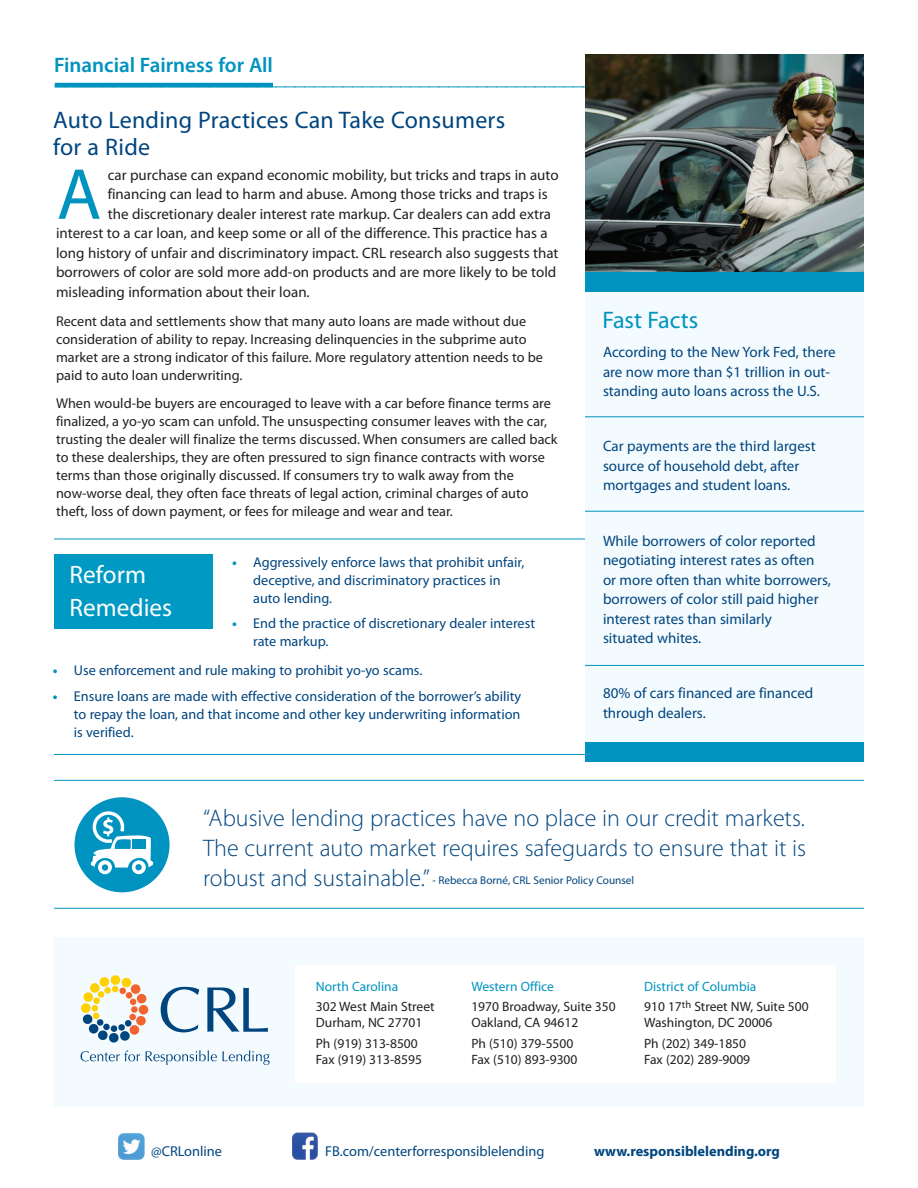
<style>
.page{position:relative;width:918px;height:1188px;background:#fff}
.page>*{position:absolute;margin:0;border:0;box-sizing:border-box;transform-origin:0 0}
.t1{font:72.9px "Myriad Pro";color:#0093c0}
.t2{font:25.2px/32.4px "Myriad Pro";color:#fff}
.t3{font:300 24px/30px "Myriad Pro";color:#01457f}
.t4{font:300 24px "Myriad Pro";color:#0093c0}
.t5{font:24px/27px "Myriad Pro";letter-spacing:.01em;color:#01457f}
.t6{font:24px "Myriad Pro";color:#0093c0}
.t7{font:600 21px "Myriad Pro";color:#0093c0}
.t8{font:15px "Myriad Pro";color:#231f20}
.t9{font:15px/19.5px "Myriad Pro";color:#01457f}
.t10{font:14.4px "Myriad Pro";color:#01457f}
.t11{font:700 14.4px "Myriad Pro";color:#01457f}
.t12{font:14.25px/18px "Myriad Pro";color:#231f20}
.t13{font:14.25px/18px "Myriad Pro";color:#01457f}
.t14{font:13.5px/16.2px "Myriad Pro";color:#231f20}
.t15{font:13.5px "Myriad Pro";color:#0093c0}
.t16{font:11.25px "Myriad Pro";color:#01457f}
.s1{font-weight:700;color:#0093c0}
.s2{font-weight:300;font-size:24px}
.s3{color:#0093c0}
</style>
<div class="page">
<hr style="left:55px;top:83px;width:218px;height:4px;background:#0093c0">
<div style="left:75px;top:797px;width:95px;height:95px;background:#0093c0;border-radius:50%"></div>
<div style="left:54px;top:554px;width:159px;height:75px;background:#0099c4"></div>
<hr style="left:54px;top:539px;width:803px;height:1px;background:#0093c0">
<hr style="left:54px;top:754px;width:803px;height:1px;background:#0093c0">
<div style="left:585px;top:54px;width:279px;height:700px;background:#f4fbfe"></div>
<img style="left:585px;top:54px;width:279px;height:218px">
<hr style="left:54px;top:780px;width:810px;height:1px;background:#0093c0">
<hr style="left:54px;top:908px;width:810px;height:1px;background:#0093c0">
<div style="left:585px;top:742px;width:279px;height:20px;background:#0093c0"></div>
<hr style="left:585px;top:416px;width:279px;height:1px;background:#0093c0">
<hr style="left:585px;top:511px;width:279px;height:1px;background:#0093c0">
<hr style="left:585px;top:665px;width:279px;height:1px;background:#0093c0">
<div style="left:585px;top:272px;width:279px;height:20px;background:#0093c0"></div>
<div style="left:54px;top:938px;width:810px;height:169px;background:#f4fbfe"></div>
<div style="left:295px;top:965px;width:540px;height:118px;background:#fff"></div>
<svg style="left:161px;top:987px;width:38px;height:45px"></svg>
<svg style="left:207px;top:988px;width:61px;height:44px"></svg>
<svg style="left:81px;top:975px;width:68px;height:68px"></svg>
<div style="left:131px;top:984px;width:10px;height:10px;background:#f2642f;border-radius:50%"></div>
<svg style="left:81px;top:1050px;width:59px;height:11px"></svg>
<svg style="left:146px;top:1050px;width:124px;height:15px"></svg>
<div style="left:98px;top:860px;width:14px;height:14px;background:#fff;border-radius:50%"></div>
<div style="left:132px;top:860px;width:14px;height:14px;background:#fff;border-radius:50%"></div>
<svg style="left:91px;top:811px;width:63px;height:61px"></svg>
<img style="left:292px;top:1133px;width:26px;height:27px">
<img style="left:118px;top:1133px;width:27px;height:27px">
<h3 class="t7" style="left:54px;top:52px;width:221px">Financial Fairness for All</h3>
<h3 class="t4" style="left:54px;top:71px;width:561px">––––––––––––––––––––––––––––––––––––––––––––––––––––––––––</h3>
<h3 class="t5" style="left:53px;top:106px;width:453px">Auto Lending Practices Can Take Consumers for a Ride</h3>
<h1 class="t1" style="left:57px;top:149px;width:46px">A</h1>
<p class="t8" style="left:108px;top:166px;width:452px">car purchase can expand economic mobility, but tricks and traps in auto</p>
<p class="t8" style="left:108px;top:185px;width:441px">financing can lead to harm and abuse. Among those tricks and traps is</p>
<p class="t8" style="left:108px;top:205px;width:445px">the discretionary dealer interest rate markup. Car dealers can add extra</p>
<p class="t8" style="left:56px;top:224px;width:493px">interest to a car loan, and keep some or all of the difference. This practice has a</p>
<p class="t8" style="left:56px;top:244px;width:504px">long history of unfair and discriminatory impact. CRL research also suggests that</p>
<p class="t8" style="left:56px;top:263px;width:502px">borrowers of color are sold more add-on products and are more likely to be told</p>
<p class="t8" style="left:56px;top:283px;width:255px">misleading information about their loan.</p>
<p class="t12" style="left:56px;top:312px;width:489px">Recent data and settlements show that many auto loans are made without due consideration of ability to repay. Increasing delinquencies in the subprime auto market are a strong indicator of this failure. More regulatory attention needs to be paid to auto loan underwriting.</p>
<p class="t12" style="left:56px;top:394px;width:503px">When would-be buyers are encouraged to leave with a car before finance terms are finalized, a yo-yo scam can unfold. The unsuspecting consumer leaves with the car, trusting the dealer will finalize the terms discussed. When consumers are called back to these dealerships, they are often pressured to sign finance contracts with worse terms than those originally discussed. If consumers try to walk away from the now-worse deal, they often face threats of legal action, criminal charges of auto theft, loss of down payment, or fees for mileage and wear and tear.</p>
<h2 class="t2" style="left:70px;top:558px;width:104px">Reform<br>Remedies</h2>
<p class="t13" style="left:253px;top:553px;width:273px;text-indent:-21px"><span class="s1">•</span> Aggressively enforce laws that prohibit unfair, deceptive, and discriminatory practices in auto lending.</p>
<p class="t13" style="left:253px;top:614px;width:283px;text-indent:-21px"><span class="s1">•</span> End the practice of discretionary dealer interest rate markup.</p>
<p class="t13" style="left:53px;top:661px;width:371px"><span class="s1">•</span> Use enforcement and rule making to prohibit yo-yo scams.</p>
<p class="t13" style="left:74px;top:687px;width:449px;text-align:justify;text-indent:-21px"><span class="s1">•</span> Ensure loans are made with effective consideration of the borrower’s ability to repay the loan, and that income and other key underwriting information is verified.</p>
<h3 class="t6" style="left:602px;top:305px;width:97px">Fast Facts</h3>
<p class="t9" style="left:603px;top:342px;width:234px">According to the New York Fed, there are now more than $1 trillion in out&shy;standing auto loans across the U.S.</p>
<p class="t9" style="left:603px;top:436px;width:214px">Car payments are the third largest source of household debt, after mortgages and student loans.</p>
<p class="t9" style="left:603px;top:531px;width:230px">While borrowers of color reported negotiating interest rates as often or more often than white borrowers, borrowers of color still paid higher interest rates than similarly<br>situated whites.</p>
<p class="t9" style="left:603px;top:683px;width:212px">80% of cars financed are financed through dealers.</p>
<h3 class="t3" style="left:203px;top:802px;width:605px">“Abusive lending practices have no place in our credit markets.<br>The current auto market requires safeguards to ensure that it is</h3>
<p class="t16" style="left:203px;top:874px;width:433px"><span class="s2">robust and sustainable.”</span> - Rebecca Borné, CRL Senior Policy Counsel</p>
<p class="t15" style="left:316px;top:978px;width:84px">North Carolina</p>
<p class="t14" style="left:316px;top:998px;width:120px">302 West Main Street<br>Durham, NC 27701</p>
<p class="t14" style="left:316px;top:1035px;width:108px">Ph (919) 313-8500<br>Fax (919) 313-8595</p>
<p class="t15" style="left:471px;top:978px;width:84px">Western Office</p>
<p class="t14" style="left:471px;top:998px;width:146px">1970 Broadway, Suite 350<br>Oakland, CA 94612</p>
<p class="t14" style="left:471px;top:1035px;width:108px">Ph (510) 379-5500<br>Fax (510) 893-9300</p>
<p class="t14" style="left:644px;top:976px;width:166px;line-height:20.5px"><span class="s3">District of Columbia<br></span>910 17<sup>th</sup> Street NW, Suite 500</p>
<p class="t14" style="left:644px;top:1012px;width:130px;line-height:20.5px">Washington, DC 20006<br>Ph (202) 349-1850</p>
<p class="t14" style="left:644px;top:1051px;width:108px">Fax (202) 289-9009</p>
<p class="t10" style="left:151px;top:1142px;width:73px">@CRLonline</p>
<p class="t10" style="left:325px;top:1142px;width:221px">FB.com/centerforresponsiblelending</p>
<p class="t11" style="left:594px;top:1142px;width:187px">www.responsiblelending.org</p>
</div>
